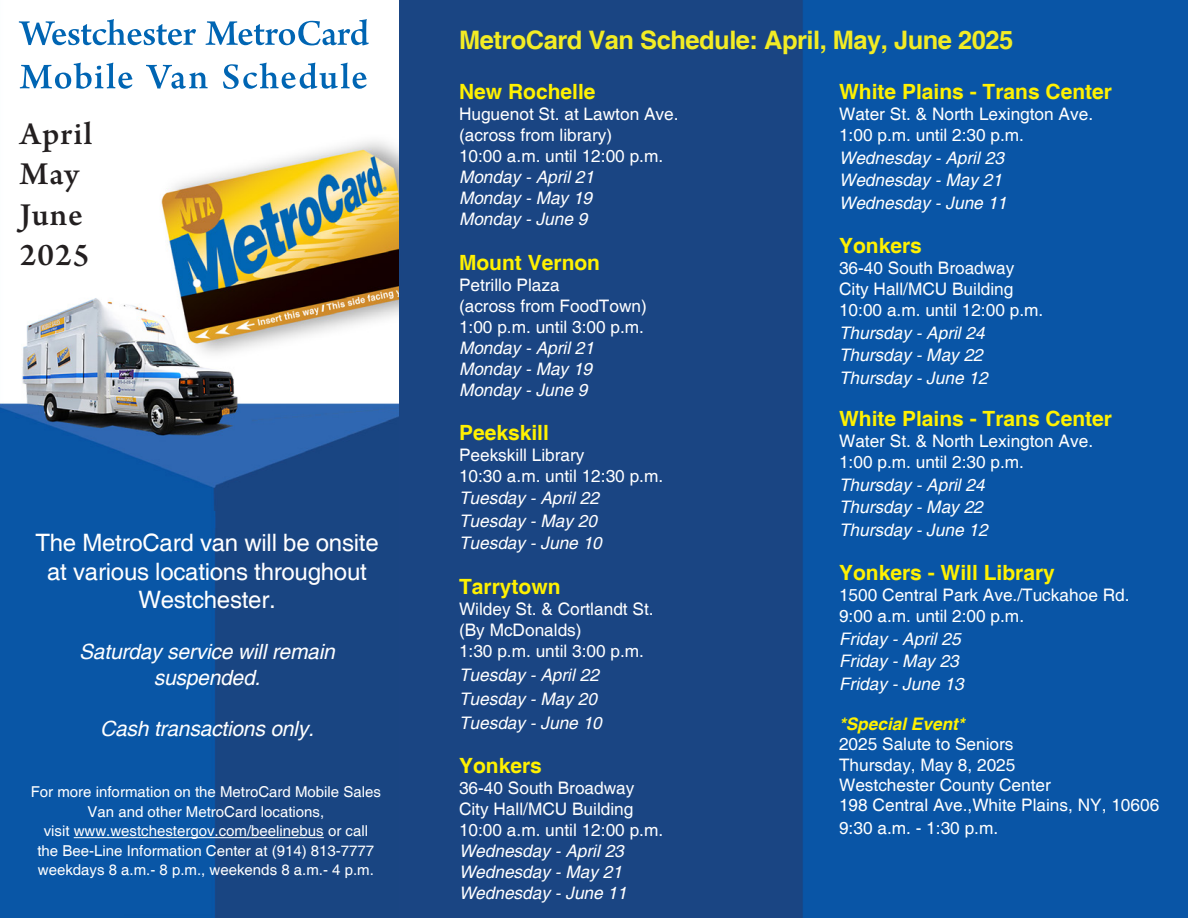
<style>
.page{position:relative;width:1188px;height:918px;background:#fff}
.page>*{position:absolute;margin:0;border:0;box-sizing:border-box;transform-origin:0 0}
.t1{font:500 51px "Adobe Naskh";letter-spacing:-.005em;color:#0065b3}
.t2{font:500 51px "Adobe Naskh";letter-spacing:.025em;color:#0065b3}
.t3{font:500 45px "Adobe Naskh";letter-spacing:.025em;color:#231f20}
.t4{font:700 25.5px "Helvetica";letter-spacing:-.02em;color:#f3ec24}
.t5{font:24px "Helvetica";letter-spacing:-.01em;color:#fff}
.t6{font:700 21px "Helvetica";color:#fff101}
.t7{font:italic 21px "Helvetica";letter-spacing:-.01em;color:#fff}
.t8{font:17.25px "Helvetica";color:#fff}
.t9{font:italic 17.25px "Helvetica";color:#fff}
.t10{font:italic 700 17.25px "Helvetica";color:#fff101}
.t11{font:15px "Helvetica";color:#fff}
</style>
<div class="page">
<img style="left:0;top:0;width:400px;height:918px">
<img style="left:400px;top:0;width:788px;height:918px">
<hr style="left:74px;top:837px;width:250px;height:1px;background:#fff">
<p class="t1" style="left:20px;top:-3px;width:351px">Westchester MetroCard</p>
<p class="t2" style="left:20px;top:41px;width:349px">Mobile Van Schedule</p>
<p class="t3" style="left:20px;top:102px;width:74px">April</p>
<p class="t3" style="left:20px;top:142px;width:61px">May</p>
<p class="t3" style="left:20px;top:183px;width:64px">June</p>
<p class="t3" style="left:20px;top:223px;width:71px">2025</p>
<p class="t5" style="left:35px;top:529px;width:345px">The MetroCard van will be onsite</p>
<p class="t5" style="left:47px;top:557px;width:321px">at various locations throughout</p>
<p class="t5" style="left:138px;top:586px;width:139px">Westchester.</p>
<p class="t7" style="left:79px;top:640px;width:257px">Saturday service will remain</p>
<p class="t7" style="left:154px;top:665px;width:108px">suspended.</p>
<p class="t7" style="left:100px;top:716px;width:215px">Cash transactions only.</p>
<p class="t11" style="left:31px;top:783px;width:352px">For more information on the MetroCard Mobile Sales</p>
<p class="t11" style="left:87px;top:803px;width:238px">Van and other MetroCard locations,</p>
<p class="t11" style="left:44px;top:822px;width:326px">visit www.westchestergov.com/beelinebus or call</p>
<p class="t11" style="left:37px;top:842px;width:338px">the Bee-Line Information Center at (914) 813-7777</p>
<p class="t11" style="left:38px;top:861px;width:337px">weekdays 8 a.m.- 8 p.m., weekends 8 a.m.- 4 p.m.</p>
<p class="t4" style="left:459px;top:24px;width:556px">MetroCard Van Schedule: April, May, June 2025</p>
<p class="t6" style="left:459px;top:79px;width:138px">New Rochelle</p>
<p class="t8" style="left:459px;top:104px;width:221px">Huguenot St. at Lawton Ave.</p>
<p class="t8" style="left:459px;top:125px;width:155px">(across from library)</p>
<p class="t8" style="left:459px;top:146px;width:206px">10:00 a.m. until 12:00 p.m.</p>
<p class="t9" style="left:459px;top:167px;width:137px">Monday - April 21</p>
<p class="t9" style="left:459px;top:188px;width:135px">Monday - May 19</p>
<p class="t9" style="left:459px;top:209px;width:130px">Monday - June 9</p>
<p class="t6" style="left:459px;top:249px;width:143px">Mount Vernon</p>
<p class="t8" style="left:459px;top:274px;width:102px">Petrillo Plaza</p>
<p class="t8" style="left:459px;top:295px;width:189px">(across from FoodTown)</p>
<p class="t8" style="left:459px;top:316px;width:187px">1:00 p.m. until 3:00 p.m.</p>
<p class="t9" style="left:459px;top:337px;width:137px">Monday - April 21</p>
<p class="t9" style="left:459px;top:358px;width:135px">Monday - May 19</p>
<p class="t9" style="left:459px;top:379px;width:130px">Monday - June 9</p>
<p class="t6" style="left:459px;top:420px;width:91px">Peekskill</p>
<p class="t8" style="left:459px;top:445px;width:127px">Peekskill Library</p>
<p class="t8" style="left:459px;top:466px;width:206px">10:30 a.m. until 12:30 p.m.</p>
<p class="t9" style="left:459px;top:488px;width:141px">Tuesday - April 22</p>
<p class="t9" style="left:459px;top:511px;width:140px">Tuesday - May 20</p>
<p class="t9" style="left:459px;top:533px;width:144px">Tuesday - June 10</p>
<p class="t6" style="left:459px;top:573px;width:103px">Tarrytown</p>
<p class="t8" style="left:459px;top:598px;width:196px">Wildey St. &amp; Cortlandt St.</p>
<p class="t8" style="left:459px;top:619px;width:124px">(By McDonalds)</p>
<p class="t8" style="left:459px;top:640px;width:187px">1:30 p.m. until 3:00 p.m.</p>
<p class="t9" style="left:459px;top:664px;width:141px">Tuesday - April 22</p>
<p class="t9" style="left:459px;top:688px;width:140px">Tuesday - May 20</p>
<p class="t9" style="left:459px;top:712px;width:144px">Tuesday - June 10</p>
<p class="t6" style="left:459px;top:753px;width:84px">Yonkers</p>
<p class="t8" style="left:459px;top:778px;width:177px">36-40 South Broadway</p>
<p class="t8" style="left:459px;top:799px;width:176px">City Hall/MCU Building</p>
<p class="t8" style="left:459px;top:820px;width:206px">10:00 a.m. until 12:00 p.m.</p>
<p class="t9" style="left:459px;top:841px;width:166px">Wednesday - April 23</p>
<p class="t9" style="left:459px;top:862px;width:164px">Wednesday - May 21</p>
<p class="t9" style="left:459px;top:883px;width:169px">Wednesday - June 11</p>
<p class="t6" style="left:839px;top:79px;width:275px">White Plains - Trans Center</p>
<p class="t8" style="left:839px;top:104px;width:256px">Water St. &amp; North Lexington Ave.</p>
<p class="t8" style="left:839px;top:125px;width:187px">1:00 p.m. until 2:30 p.m.</p>
<p class="t9" style="left:839px;top:148px;width:166px">Wednesday - April 23</p>
<p class="t9" style="left:839px;top:170px;width:164px">Wednesday - May 21</p>
<p class="t9" style="left:839px;top:193px;width:169px">Wednesday - June 11</p>
<p class="t6" style="left:839px;top:233px;width:84px">Yonkers</p>
<p class="t8" style="left:839px;top:258px;width:177px">36-40 South Broadway</p>
<p class="t8" style="left:839px;top:279px;width:176px">City Hall/MCU Building</p>
<p class="t8" style="left:839px;top:300px;width:206px">10:00 a.m. until 12:00 p.m.</p>
<p class="t9" style="left:839px;top:322px;width:147px">Thursday - April 24</p>
<p class="t9" style="left:839px;top:345px;width:145px">Thursday - May 22</p>
<p class="t9" style="left:839px;top:367px;width:150px">Thursday - June 12</p>
<p class="t6" style="left:839px;top:406px;width:275px">White Plains - Trans Center</p>
<p class="t8" style="left:839px;top:431px;width:256px">Water St. &amp; North Lexington Ave.</p>
<p class="t8" style="left:839px;top:452px;width:187px">1:00 p.m. until 2:30 p.m.</p>
<p class="t9" style="left:839px;top:475px;width:147px">Thursday - April 24</p>
<p class="t9" style="left:839px;top:497px;width:145px">Thursday - May 22</p>
<p class="t9" style="left:839px;top:520px;width:150px">Thursday - June 12</p>
<p class="t6" style="left:839px;top:560px;width:217px">Yonkers - Will Library</p>
<p class="t8" style="left:839px;top:585px;width:292px">1500 Central Park Ave./Tuckahoe Rd.</p>
<p class="t8" style="left:839px;top:606px;width:187px">9:00 a.m. until 2:00 p.m.</p>
<p class="t9" style="left:839px;top:628px;width:123px">Friday - April 25</p>
<p class="t9" style="left:839px;top:651px;width:121px">Friday - May 23</p>
<p class="t9" style="left:839px;top:673px;width:126px">Friday - June 13</p>
<p class="t10" style="left:839px;top:713px;width:127px">*Special Event*</p>
<p class="t8" style="left:839px;top:734px;width:176px">2025 Salute to Seniors</p>
<p class="t8" style="left:839px;top:754px;width:178px">Thursday, May 8, 2025</p>
<p class="t8" style="left:839px;top:775px;width:213px">Westchester County Center</p>
<p class="t8" style="left:839px;top:795px;width:322px">198 Central Ave.,White Plains, NY, 10606</p>
<p class="t8" style="left:839px;top:817px;width:161px">9:30 a.m. - 1:30 p.m.</p>
</div>
